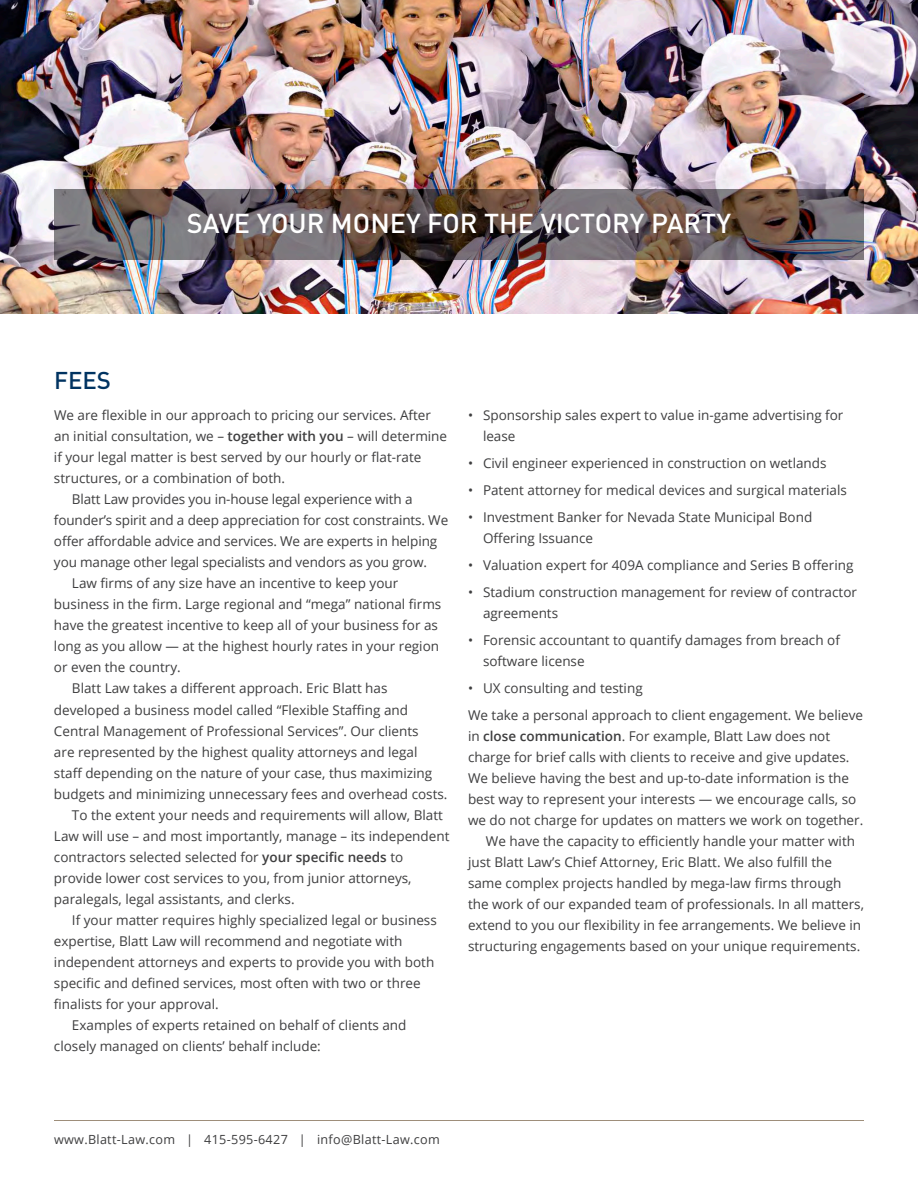
<style>
.page{position:relative;width:918px;height:1188px;background:#fff}
.page>*{position:absolute;margin:0;border:0;box-sizing:border-box;transform-origin:0 0}
.BL_headline{font:500 27px "DIN";color:#fff}
.BL_section_title{font:500 24px "DIN";color:#003361}
.BL_body{font:13.5px/21px "Open Sans";color:#3e3e3f}
.t1{font:12.6px "Open Sans";letter-spacing:.025em;color:#3e3e3f}
.s1{font-weight:600}
</style>
<div class="page">
<hr style="left:54px;top:1120px;width:810px;height:1px;background:#9e8e7a">
<img style="left:0;top:0;width:918px;height:313px">
<img style="left:54px;top:189px;width:810px;height:71px">
<p class="BL_headline" style="left:187px;top:206px;width:546px">SAVE YOUR MONEY FOR THE VICTORY PARTY</p>
<p class="BL_section_title" style="left:54px;top:365px;width:59px">FEES</p>
<p class="BL_body" style="left:54px;top:405px;width:395px">We are flexible in our approach to pricing our services. After an initial consultation, we – <span class="s1">together with you</span> – will determine if your legal matter is best served by our hourly or flat-rate structures, or a combination of both.</p>
<p class="BL_body" style="left:54px;top:489px;width:396px;text-indent:18px">Blatt Law provides you in-house legal experience with a founder’s spirit and a deep appreciation for cost constraints. We offer affordable advice and services. We are experts in helping you manage other legal specialists and vendors as you grow.</p>
<p class="BL_body" style="left:54px;top:573px;width:389px;text-indent:18px">Law firms of any size have an incentive to keep your business in the firm. Large regional and “mega” national firms have the greatest incentive to keep all of your business for as long as you allow — at the highest hourly rates in your region or even the country.</p>
<p class="BL_body" style="left:54px;top:678px;width:395px;text-indent:18px">Blatt Law takes a different approach. Eric Blatt has developed a business model called “Flexible Staffing and Central Management of Professional Services”. Our clients<br>are represented by the highest quality attorneys and legal staff depending on the nature of your case, thus maximizing budgets and minimizing unnecessary fees and overhead costs.</p>
<p class="BL_body" style="left:54px;top:804px;width:397px;text-indent:18px">To the extent your needs and requirements will allow, Blatt Law will use – and most importantly, manage – its independent contractors selected selected for <span class="s1">your specific needs</span> to provide lower cost services to you, from junior attorneys, paralegals, legal assistants, and clerks.</p>
<p class="BL_body" style="left:54px;top:909px;width:384px;text-indent:18px">If your matter requires highly specialized legal or business expertise, Blatt Law will recommend and negotiate with independent attorneys and experts to provide you with both specific and defined services, most often with two or three finalists for your approval.</p>
<p class="BL_body" style="left:54px;top:1014px;width:354px;text-indent:18px">Examples of experts retained on behalf of clients and closely managed on clients’ behalf include:</p>
<p class="BL_body" style="left:483px;top:405px;width:362px;text-indent:-15px">• Sponsorship sales expert to value in-game advertising for lease</p>
<p class="BL_body" style="left:468px;top:453px;width:360px">• Civil engineer experienced in construction on wetlands</p>
<p class="BL_body" style="left:468px;top:480px;width:380px">• Patent attorney for medical devices and surgical materials</p>
<p class="BL_body" style="left:483px;top:507px;width:331px;text-indent:-15px">• Investment Banker for Nevada State Municipal Bond<br>Offering Issuance</p>
<p class="BL_body" style="left:468px;top:555px;width:387px">• Valuation expert for 409A compliance and Series B offering</p>
<p class="BL_body" style="left:483px;top:582px;width:376px;text-indent:-15px">• Stadium construction management for review of contractor agreements</p>
<p class="BL_body" style="left:483px;top:630px;width:358px;text-indent:-15px">• Forensic accountant to quantify damages from breach of software license</p>
<p class="BL_body" style="left:468px;top:678px;width:176px">• UX consulting and testing</p>
<p class="BL_body" style="left:468px;top:705px;width:397px">We take a personal approach to client engagement. We believe in <span class="s1">close communication</span>. For example, Blatt Law does not charge for brief calls with clients to receive and give updates.<br>We believe having the best and up-to-date information is the best way to represent your interests — we encourage calls, so we do not charge for updates on matters we work on together.</p>
<p class="BL_body" style="left:468px;top:831px;width:397px;text-indent:18px">We have the capacity to efficiently handle your matter with just Blatt Law’s Chief Attorney, Eric Blatt. We also fulfill the same complex projects handled by mega-law firms through the work of our expanded team of professionals. In all matters, extend to you our flexibility in fee arrangements. We believe in structuring engagements based on your unique requirements.</p>
<p class="t1" style="left:54px;top:1130px;width:387px">www.Blatt-Law.com | 415-595-6427 | info@Blatt-Law.com</p>
</div>
